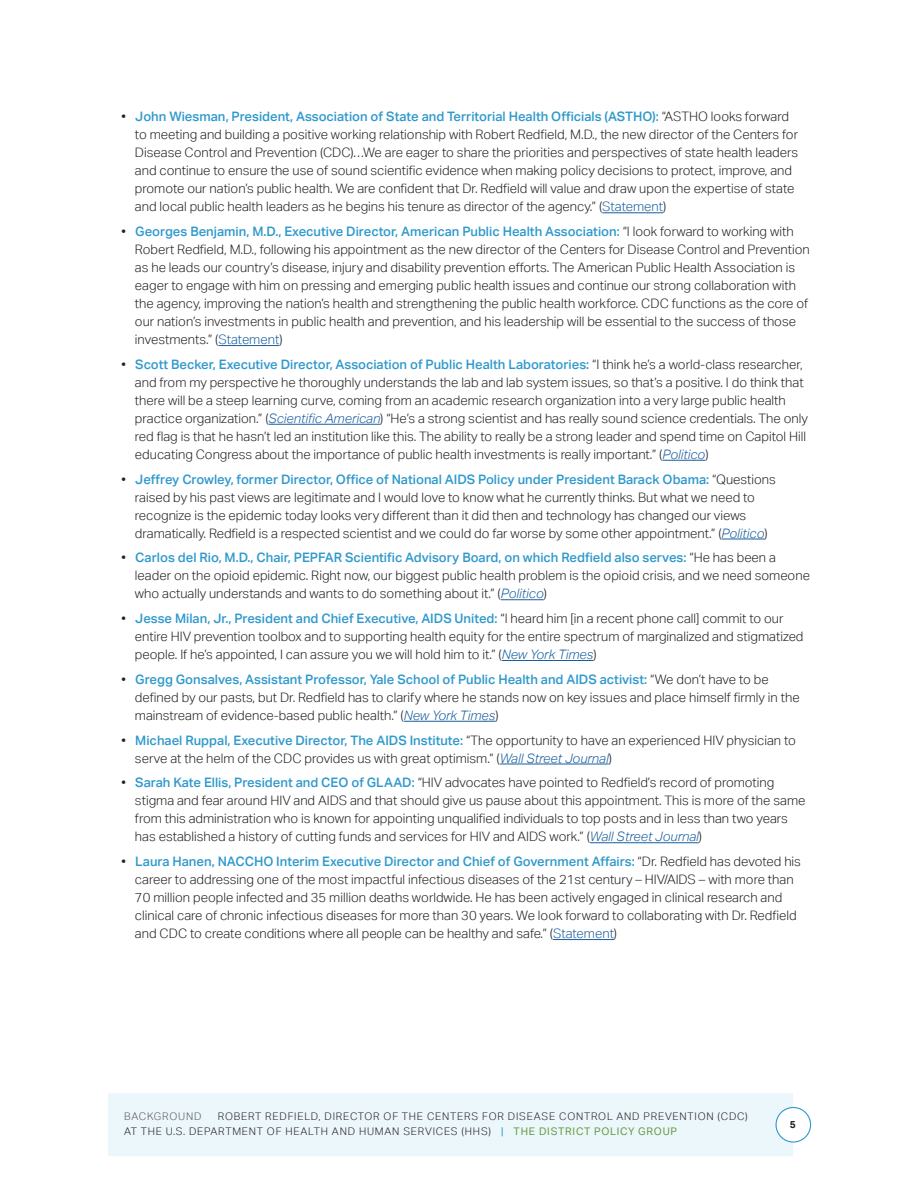
<style>
.page{position:relative;width:918px;height:1188px;background:#fff}
.page>*{position:absolute;margin:0;border:0;box-sizing:border-box;transform-origin:0 0}
.t1{font:300 13.05px/18px "Aktiv Grotesk";color:#231f20}
.t2{font:300 10.5px/15px "Aktiv Grotesk";letter-spacing:.075em;color:#231f20}
.t3{font:300 10.5px "Aktiv Grotesk";letter-spacing:.075em;color:#57585a}
.t4{font:700 10.2px "Aktiv Grotesk";color:#231f20}
.s1{font-weight:500;color:#2f99cd}
.s2{color:#175d9e}
.s3{font-style:italic;color:#175d9e}
.s4{font-weight:400;color:#2f99cd}
.s5{font-weight:400;color:#669b41}
</style>
<div class="page">
<hr style="left:602px;top:212px;width:61px;height:1px;background:#175d9e">
<hr style="left:218px;top:345px;width:61px;height:1px;background:#175d9e">
<hr style="left:269px;top:424px;width:111px;height:1px;background:#175d9e">
<hr style="left:662px;top:460px;width:43px;height:1px;background:#175d9e">
<hr style="left:722px;top:539px;width:43px;height:1px;background:#175d9e">
<hr style="left:501px;top:599px;width:43px;height:1px;background:#175d9e">
<hr style="left:502px;top:660px;width:92px;height:1px;background:#175d9e">
<hr style="left:404px;top:721px;width:92px;height:1px;background:#175d9e">
<hr style="left:500px;top:764px;width:109px;height:1px;background:#175d9e">
<hr style="left:590px;top:842px;width:109px;height:1px;background:#175d9e">
<hr style="left:553px;top:939px;width:61px;height:1px;background:#175d9e">
<div style="left:108px;top:1093px;width:685px;height:63px;background:#ecf7fb"></div>
<div style="left:776px;top:1108px;width:35px;height:34px;background:#fff;border-radius:50%"></div>
<div style="left:776px;top:1107px;width:35px;height:36px;border:1px solid #2f99cd;border-radius:50%"></div>
<p class="t1" style="left:135px;top:108px;width:665px;text-indent:-13px">• <span class="s1">John Wiesman, President, Association of State and Territorial Health Officials (ASTHO):</span> “ASTHO looks forward to meeting and building a positive working relationship with Robert Redfield, M.D., the new director of the Centers for Disease Control and Prevention (CDC)…We are eager to share the priorities and perspectives of state health leaders and continue to ensure the use of sound scientific evidence when making policy decisions to protect, improve, and promote our nation’s public health. We are confident that Dr. Redfield will value and draw upon the expertise of state and local public health leaders as he begins his tenure as director of the agency.” (<span class="s2">Statement</span>)</p>
<p class="t1" style="left:135px;top:223px;width:676px;text-indent:-13px">• <span class="s1">Georges Benjamin, M.D., Executive Director, American Public Health Association:</span> “I look forward to working with Robert Redfield, M.D., following his appointment as the new director of the Centers for Disease Control and Prevention as he leads our country’s disease, injury and disability prevention efforts. The American Public Health Association is eager to engage with him on pressing and emerging public health issues and continue our strong collaboration with the agency, improving the nation’s health and strengthening the public health workforce. CDC functions as the core of our nation’s investments in public health and prevention, and his leadership will be essential to the success of those investments.” (<span class="s2">Statement</span>)</p>
<p class="t1" style="left:135px;top:355px;width:674px;text-indent:-13px">• <span class="s1">Scott Becker, Executive Director, Association of Public Health Laboratories:</span> “I think he’s a world-class researcher, and from my perspective he thoroughly understands the lab and lab system issues, so that’s a positive. I do think that there will be a steep learning curve, coming from an academic research organization into a very large public health practice organization.” (<span class="s3">Scientific American</span>) “He’s a strong scientist and has really sound science credentials. The only red flag is that he hasn’t led an institution like this. The ability to really be a strong leader and spend time on Capitol Hill educating Congress about the importance of public health investments is really important.” (<span class="s3">Politico</span>)</p>
<p class="t1" style="left:135px;top:470px;width:642px;text-indent:-13px">• <span class="s1">Jeffrey Crowley, former Director, Office of National AIDS Policy under President Barack Obama:</span> “Questions raised by his past views are legitimate and I would love to know what he currently thinks. But what we need to recognize is the epidemic today looks very different than it did then and technology has changed our views dramatically. Redfield is a respected scientist and we could do far worse by some other appointment.” (<span class="s3">Politico</span>)</p>
<p class="t1" style="left:135px;top:549px;width:676px;text-indent:-13px">• <span class="s1">Carlos del Rio, M.D., Chair, PEPFAR Scientific Advisory Board, on which Redfield also serves:</span> “He has been a leader on the opioid epidemic. Right now, our biggest public health problem is the opioid crisis, and we need someone who actually understands and wants to do something about it.” (<span class="s3">Politico</span>)</p>
<p class="t1" style="left:135px;top:610px;width:670px;text-indent:-13px">• <span class="s1">Jesse Milan, Jr., President and Chief Executive, AIDS United:</span> “I heard him [in a recent phone call] commit to our entire HIV prevention toolbox and to supporting health equity for the entire spectrum of marginalized and stigmatized people. If he’s appointed, I can assure you we will hold him to it.” (<span class="s3">New York Times</span>)</p>
<p class="t1" style="left:135px;top:670px;width:666px;text-indent:-13px">• <span class="s1">Gregg Gonsalves, Assistant Professor, Yale School of Public Health and AIDS activist:</span> “We don’t have to be defined by our pasts, but Dr. Redfield has to clarify where he stands now on key issues and place himself firmly in the mainstream of evidence-based public health.” (<span class="s3">New York Times</span>)</p>
<p class="t1" style="left:135px;top:731px;width:662px;text-indent:-13px">• <span class="s1">Michael Ruppal, Executive Director, The AIDS Institute:</span> “The opportunity to have an experienced HIV physician to serve at the helm of the CDC provides us with great optimism.” (<span class="s3">Wall Street Journal</span>)</p>
<p class="t1" style="left:135px;top:774px;width:672px;text-indent:-13px">• <span class="s1">Sarah Kate Ellis, President and CEO of GLAAD:</span> “HIV advocates have pointed to Redfield’s record of promoting stigma and fear around HIV and AIDS and that should give us pause about this appointment. This is more of the same from this administration who is known for appointing unqualified individuals to top posts and in less than two years has established a history of cutting funds and services for HIV and AIDS work.” (<span class="s3">Wall Street Journal</span>)</p>
<p class="t1" style="left:135px;top:853px;width:667px;text-indent:-13px">• <span class="s1">Laura Hanen, NACCHO Interim Executive Director and Chief of Government Affairs:</span> “Dr. Redfield has devoted his career to addressing one of the most impactful infectious diseases of the 21st century – HIV/AIDS – with more than 70 million people infected and 35 million deaths worldwide. He has been actively engaged in clinical research and clinical care of chronic infectious diseases for more than 30 years. We look forward to collaborating with Dr. Redfield and CDC to create conditions where all people can be healthy and safe.” (<span class="s2">Statement</span>)</p>
<p class="t2" style="left:124px;top:1109px;width:625px;text-indent:94px">ROBERT REDFIELD, DIRECTOR OF THE CENTERS FOR DISEASE CONTROL AND PREVENTION (CDC)<br>AT THE U.S. DEPARTMENT OF HEALTH AND HUMAN SERVICES (HHS) <span class="s4">|</span> <span class="s5">THE DISTRICT POLICY GROUP</span></p>
<p class="t3" style="left:124px;top:1111px;width:79px">BACKGROUND</p>
<p class="t4" style="left:790px;top:1119px;width:7px">5</p>
</div>
